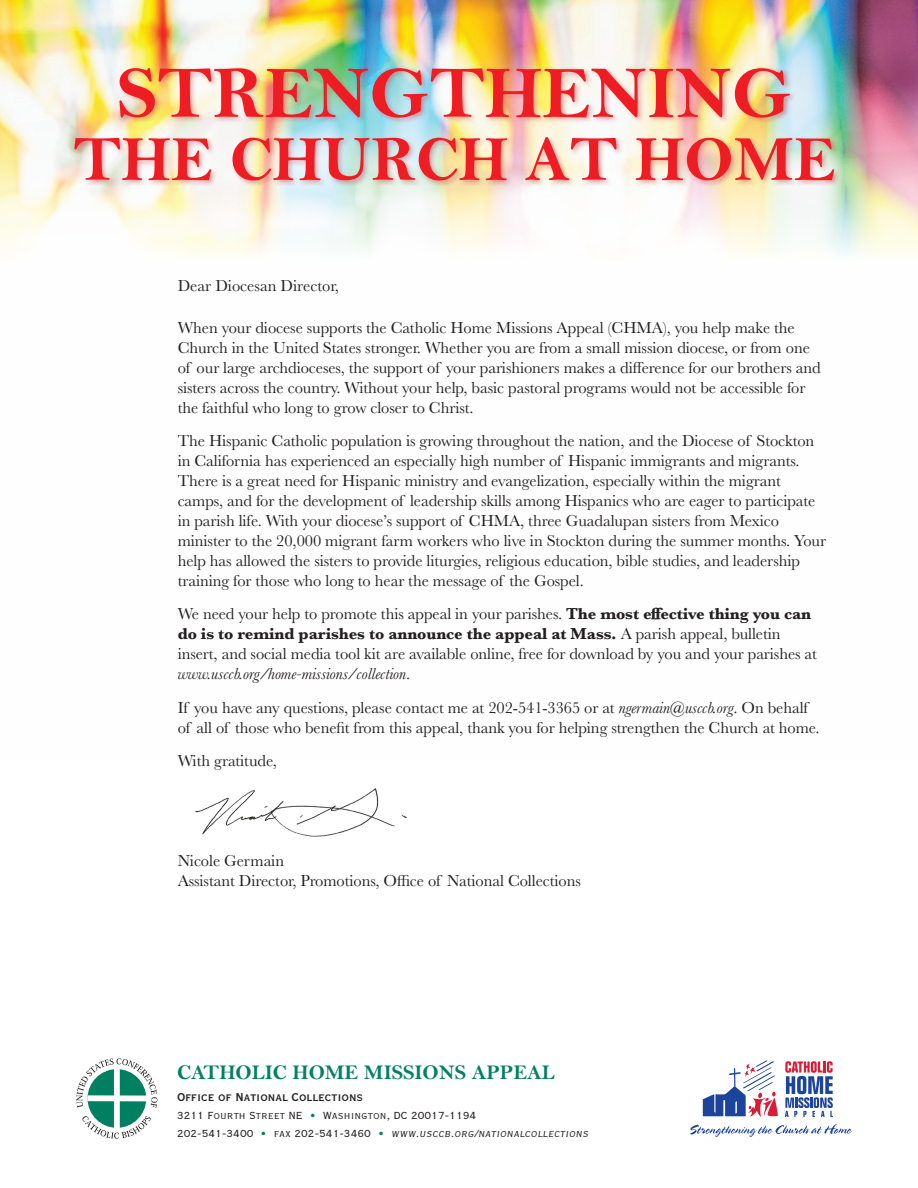
<style>
.page{position:relative;width:918px;height:1188px;background:#fff}
.page>*{position:absolute;margin:0;border:0;box-sizing:border-box;transform-origin:0 0}
.t1{font:74.1px "Bell MT Bold";color:#ee1d23}
.t2{font:64.05px "Bell MT Bold";color:#ee1d23}
.t3{font:21px "Bell MT Bold";color:#008164}
.t4{font:16.5px/20px "Baskerville";letter-spacing:-.005em;color:#231f20}
.t5{font:15px "Copperplate Gothic Std 30 BC";color:#231f20}
.t6{font:13.5px/18px "Copperplate Gothic Std 29 BC";color:#231f20}
.s1{font-weight:700}
.s2{font-style:italic}
.s3{color:#008365}
</style>
<div class="page">
<img style="left:0;top:0;width:918px;height:255px">
<div style="left:88px;top:1069px;width:58px;height:59px;background:#008061;border-radius:50%"></div>
<svg style="left:76px;top:1058px;width:81px;height:50px"></svg>
<div style="left:114px;top:1068px;width:6px;height:60px;background:#fff"></div>
<div style="left:88px;top:1095px;width:60px;height:6px;background:#fff"></div>
<svg style="left:82px;top:1116px;width:69px;height:23px"></svg>
<img style="left:195px;top:788px;width:212px;height:49px">
<img style="left:40px;top:31px;width:828px;height:187px">
<svg style="left:690px;top:1124px;width:162px;height:13px"></svg>
<svg style="left:785px;top:1061px;width:48px;height:56px"></svg>
<svg style="left:703px;top:1061px;width:75px;height:56px"></svg>
<h1 class="t1" style="left:117px;top:49px;width:676px">STRENGTHENING</h1>
<h2 class="t2" style="left:73px;top:121px;width:764px">THE CHURCH AT HOME</h2>
<p class="t4" style="left:178px;top:276px;width:163px">Dear Diocesan Director,</p>
<p class="t4" style="left:178px;top:318px;width:645px">When your diocese supports the Catholic Home Missions Appeal (CHMA), you help make the Church in the United States stronger. Whether you are from a small mission diocese, or from one of our large archdioceses, the support of your parishioners makes a difference for our brothers and sisters across the country. Without your help, basic pastoral programs would not be accessible for the faithful who long to grow closer to Christ.</p>
<p class="t4" style="left:178px;top:431px;width:650px">The Hispanic Catholic population is growing throughout the nation, and the Diocese of Stockton in California has experienced an especially high number of Hispanic immigrants and migrants.<br>There is a great need for Hispanic ministry and evangelization, especially within the migrant camps, and for the development of leadership skills among Hispanics who are eager to participate in parish life. With your diocese’s support of CHMA, three Guadalupan sisters from Mexico minister to the 20,000 migrant farm workers who live in Stockton during the summer months. Your help has allowed the sisters to provide liturgies, religious education, bible studies, and leadership training for those who long to hear the message of the Gospel.</p>
<p class="t4" style="left:178px;top:604px;width:641px">We need your help to promote this appeal in your parishes. <span class="s1">The most effective thing you can do is to remind parishes to announce the appeal at Mass.</span> A parish appeal, bulletin insert, and social media tool kit are available online, free for download by you and your parishes at <span class="s2">www.usccb.org/home-missions/collection</span>.</p>
<p class="t4" style="left:178px;top:698px;width:644px">If you have any questions, please contact me at 202-541-3365 or at <span class="s2">ngermain@usccb.org</span>. On behalf of all of those who benefit from this appeal, thank you for helping strengthen the Church at home.</p>
<p class="t4" style="left:178px;top:751px;width:101px">With gratitude,</p>
<p class="t4" style="left:178px;top:851px;width:405px">Nicole Germain<br>Assistant Director, Promotions, Office of National Collections</p>
<p class="t3" style="left:177px;top:1060px;width:380px">CATHOLIC HOME MISSIONS APPEAL</p>
<p class="t5" style="left:177px;top:1090px;width:188px">Office of National Collections</p>
<p class="t6" style="left:177px;top:1107px;width:415px">3211 Fourth Street NE <span class="s3">•</span> Washington, DC 20017-1194<br>202-541-3400 <span class="s3">•</span> fax 202-541-3460 <span class="s3">•</span> www.usccb.org/nationalcollections</p>
</div>
